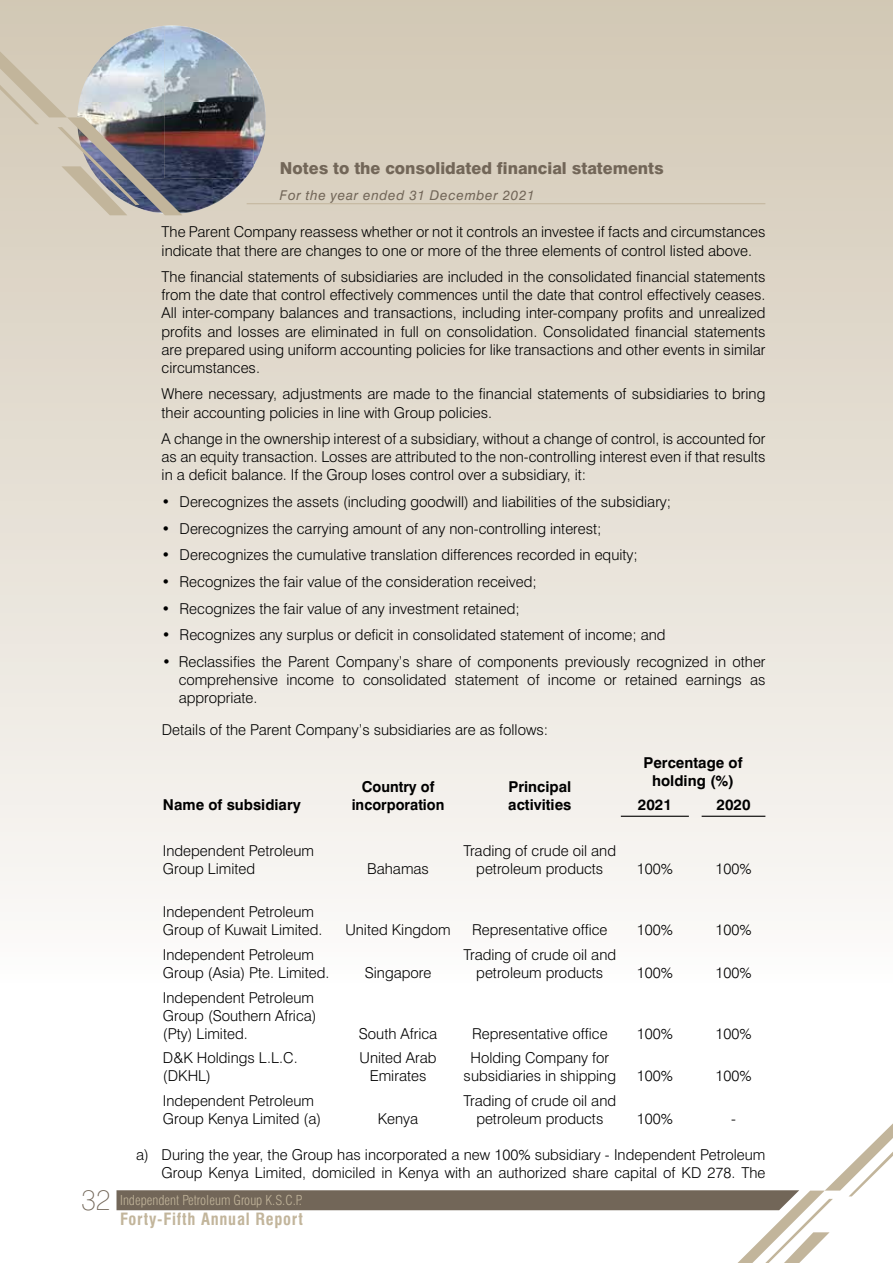
<style>
.page{position:relative;width:893px;height:1263px;background:#fff}
.page>*{position:absolute;margin:0;border:0;box-sizing:border-box;transform-origin:0 0}
.t1{font:100 28.5px "Swiss 721 BT";color:#726658}
.t2{font:800 16.5px "Swiss 721 BT";color:#726658}
.t3{font:700 condensed 16.5px "Swiss 721 BT";letter-spacing:.045em;color:#c2b59b}
.t4{font:300 15px/18.1px "Swiss 721 BT";color:#000}
.t5{font:700 15px/18px "Swiss 721 BT";color:#000;text-align:center}
.t6{font:300 condensed 13.5px "Swiss 721 BT";color:#c2b59b}
.t7{font:italic 13.5px "Swiss 721 BT";letter-spacing:.05em;color:#726658}
</style>
<div class="page">
<div style="left:0;top:0;width:893px;height:1263px;background:linear-gradient(to bottom,#d2c8b5,#fff)"></div>
<svg style="left:117px;top:1123px;width:776px;height:140px"></svg>
<img style="left:79px;top:26px;width:175px;height:76px">
<img style="left:253px;top:73px;width:13px;height:94px">
<img style="left:182px;top:102px;width:72px;height:77px">
<img style="left:182px;top:179px;width:63px;height:35px">
<img style="left:0;top:39px;width:182px;height:176px">
<hr style="left:247px;top:203px;width:518px;height:1px;background:#c2b59b">
<hr style="left:621px;top:816px;width:68px;height:1px;background:#000">
<hr style="left:702px;top:816px;width:63px;height:1px;background:#000">
<p class="t2" style="left:280px;top:158px;width:385px">Notes to the consolidated financial statements</p>
<p class="t7" style="left:280px;top:187px;width:256px">For the year ended 31 December 2021</p>
<p class="t4" style="left:162px;top:223px;width:605px">The Parent Company reassess whether or not it controls an investee if facts and circumstances indicate that there are changes to one or more of the three elements of control listed above.</p>
<p class="t4" style="left:162px;top:268px;width:605px;text-align:justify">The financial statements of subsidiaries are included in the consolidated financial statements from the date that control effectively commences until the date that control effectively ceases.<br>All inter-company balances and transactions, including inter-company profits and unrealized profits and losses are eliminated in full on consolidation. Consolidated financial statements are prepared using uniform accounting policies for like transactions and other events in similar circumstances.</p>
<p class="t4" style="left:162px;top:385px;width:605px">Where necessary, adjustments are made to the financial statements of subsidiaries to bring their accounting policies in line with Group policies.</p>
<p class="t4" style="left:162px;top:430px;width:605px;text-align:justify">A change in the ownership interest of a subsidiary, without a change of control, is accounted for as an equity transaction. Losses are attributed to the non-controlling interest even if that results in a deficit balance. If the Group loses control over a subsidiary, it:</p>
<p class="t4" style="left:162px;top:492px;width:511px">• Derecognizes the assets (including goodwill) and liabilities of the subsidiary;</p>
<p class="t4" style="left:162px;top:519px;width:441px">• Derecognizes the carrying amount of any non-controlling interest;</p>
<p class="t4" style="left:162px;top:546px;width:478px">• Derecognizes the cumulative translation differences recorded in equity;</p>
<p class="t4" style="left:162px;top:572px;width:377px">• Recognizes the fair value of the consideration received;</p>
<p class="t4" style="left:162px;top:599px;width:360px">• Recognizes the fair value of any investment retained;</p>
<p class="t4" style="left:162px;top:626px;width:505px">• Recognizes any surplus or deficit in consolidated statement of income; and</p>
<p class="t4" style="left:179px;top:652px;width:588px;text-align:justify;text-indent:-16px">• Reclassifies the Parent Company’s share of components previously recognized in other comprehensive income to consolidated statement of income or retained earnings as appropriate.</p>
<p class="t4" style="left:162px;top:721px;width:388px">Details of the Parent Company’s subsidiaries are as follows:</p>
<p class="t5" style="left:163px;top:796px;width:139px">Name of subsidiary</p>
<p class="t5" style="left:352px;top:778px;width:94px">Country of incorporation</p>
<p class="t5" style="left:508px;top:778px;width:65px;text-align:left">Principal activities</p>
<p class="t5" style="left:644px;top:754px;width:100px">Percentage of holding (%)</p>
<p class="t5" style="left:638px;top:796px;width:36px">2021</p>
<p class="t5" style="left:716px;top:796px;width:36px">2020</p>
<h1 class="t1" style="left:81px;top:1182px;width:31px">32</h1>
<p class="t4" style="left:163px;top:842px;width:153px">Independent Petroleum<br>Group Limited</p>
<p class="t4" style="left:163px;top:902px;width:161px">Independent Petroleum<br>Group of Kuwait Limited.</p>
<p class="t4" style="left:163px;top:945px;width:168px">Independent Petroleum<br>Group (Asia) Pte. Limited.</p>
<p class="t4" style="left:163px;top:988px;width:155px">Independent Petroleum<br>Group (Southern Africa) (Pty) Limited.</p>
<p class="t4" style="left:367px;top:859px;width:63px">Bahamas</p>
<p class="t4" style="left:463px;top:842px;width:154px;text-align:center">Trading of crude oil and petroleum products</p>
<p class="t4" style="left:637px;top:859px;width:38px">100%</p>
<p class="t4" style="left:715px;top:859px;width:38px">100%</p>
<p class="t4" style="left:345px;top:920px;width:107px">United Kingdom</p>
<p class="t4" style="left:472px;top:920px;width:137px">Representative office</p>
<p class="t4" style="left:637px;top:920px;width:38px">100%</p>
<p class="t4" style="left:715px;top:920px;width:38px">100%</p>
<p class="t4" style="left:365px;top:963px;width:68px">Singapore</p>
<p class="t4" style="left:464px;top:945px;width:154px;text-align:center">Trading of crude oil and petroleum products</p>
<p class="t4" style="left:637px;top:963px;width:38px">100%</p>
<p class="t4" style="left:715px;top:963px;width:38px">100%</p>
<p class="t4" style="left:359px;top:1024px;width:80px">South Africa</p>
<p class="t4" style="left:472px;top:1024px;width:137px">Representative office</p>
<p class="t4" style="left:637px;top:1024px;width:38px">100%</p>
<p class="t4" style="left:715px;top:1024px;width:38px">100%</p>
<p class="t4" style="left:163px;top:1049px;width:136px">D&amp;K Holdings L.L.C. (DKHL)</p>
<p class="t4" style="left:360px;top:1049px;width:78px;text-align:center">United Arab<br>Emirates</p>
<p class="t4" style="left:464px;top:1049px;width:154px;text-align:center">Holding Company for subsidiaries in shipping</p>
<p class="t4" style="left:637px;top:1067px;width:38px">100%</p>
<p class="t4" style="left:715px;top:1067px;width:38px">100%</p>
<p class="t4" style="left:464px;top:1092px;width:154px;text-align:center">Trading of crude oil and petroleum products</p>
<p class="t4" style="left:163px;top:1092px;width:160px">Independent Petroleum<br>Group Kenya Limited (a)</p>
<p class="t4" style="left:378px;top:1110px;width:42px">Kenya</p>
<p class="t4" style="left:637px;top:1110px;width:38px">100%</p>
<p class="t4" style="left:731px;top:1110px;width:6px">-</p>
<p class="t4" style="left:136px;top:1145px;width:631px;text-align:right">a) During the year, the Group has incorporated a new 100% subsidiary - Independent Petroleum<br>Group Kenya Limited, domiciled in Kenya with an authorized share capital of KD 278. The</p>
<p class="t6" style="left:120px;top:1192px;width:184px">Independent Petroleum Group K.S.C.P.</p>
<p class="t3" style="left:120px;top:1209px;width:184px">Forty-Fifth Annual Report</p>
</div>
